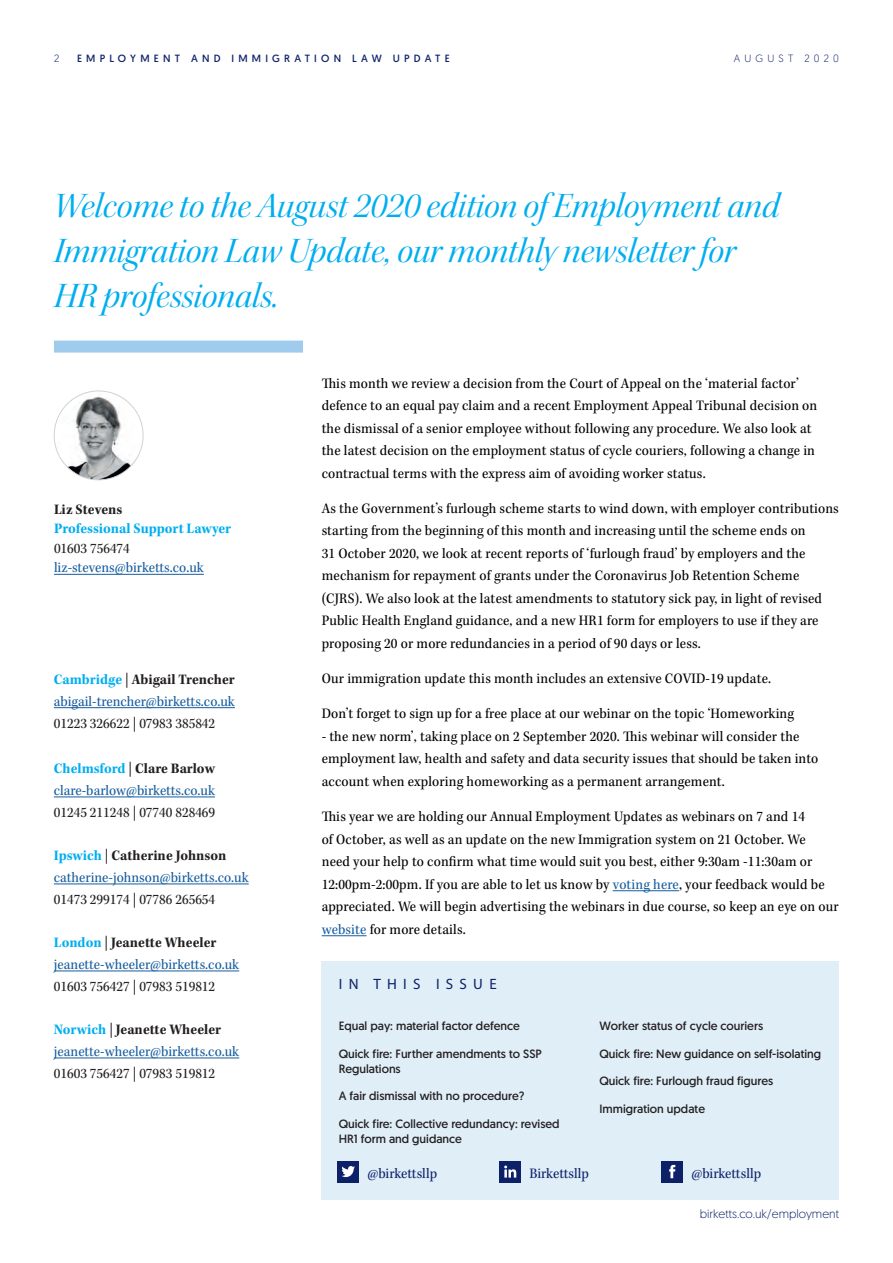
<style>
.page{position:relative;width:893px;height:1263px;background:#fff}
.page>*{position:absolute;margin:0;border:0;box-sizing:border-box;transform-origin:0 0}
.t1{font:36px/45px "Kepler Std It Disp";color:#00aeef}
.t2{font:15px/22.5px "Kepler Std Scn";letter-spacing:.01em;color:#000}
.t3{font:15px "Kepler Std Scn";color:#175d9e}
.t4{font:15px "Kepler Std Bold Scn";color:#231f20}
.t5{font:15px "Kepler Std Scn";color:#231f20}
.t6{font:15px "Kepler Std Scn";color:#0d2169}
.t7{font:15px "Kepler Std Bold Scn";color:#00aeef}
.t8{font:15px "Myriad Pro";letter-spacing:.42em;color:#0d2169}
.t9{font:12px/15px "Geomanist";color:#231f20}
.t10{font:300 12px "Geomanist";color:#0d2169}
.t11{font:10.5px "Geomanist";letter-spacing:.4em;color:#0d2169}
.t12{font:300 10.5px "Geomanist";letter-spacing:.4em;color:#0d2169}
.s1{color:#00aeef}
.s2{font-family:"Kepler Std Scn"}
.s3{color:#175d9e}
</style>
<div class="page">
<div style="left:54px;top:341px;width:249px;height:12px;background:#9fcbec"></div>
<hr style="left:54px;top:707px;width:181px;height:1px;background:#175d9e">
<hr style="left:54px;top:796px;width:161px;height:1px;background:#175d9e">
<hr style="left:54px;top:883px;width:195px;height:1px;background:#175d9e">
<hr style="left:54px;top:970px;width:185px;height:1px;background:#175d9e">
<hr style="left:54px;top:1057px;width:185px;height:1px;background:#175d9e">
<hr style="left:54px;top:574px;width:150px;height:1px;background:#175d9e">
<img style="left:54px;top:391px;width:89px;height:89px">
<div style="left:322px;top:961px;width:517px;height:238px;background:#e0eef8"></div>
<div style="left:338px;top:1161px;width:21px;height:21px;background:#0d2169"></div>
<svg style="left:341px;top:1166px;width:14px;height:11px"></svg>
<div style="left:500px;top:1161px;width:21px;height:21px;background:#0d2169"></div>
<svg style="left:504px;top:1165px;width:12px;height:12px"></svg>
<div style="left:662px;top:1161px;width:21px;height:21px;background:#0d2169"></div>
<svg style="left:669px;top:1165px;width:6px;height:13px"></svg>
<hr style="left:613px;top:890px;width:66px;height:1px;background:#175d9e">
<hr style="left:322px;top:935px;width:45px;height:1px;background:#175d9e">
<p class="t12" style="left:54px;top:51px;width:7px">2</p>
<p class="t11" style="left:77px;top:51px;width:374px">EMPLOYMENT AND IMMIGRATION LAW UPDATE</p>
<p class="t12" style="left:734px;top:51px;width:107px">AUGUST 2020</p>
<h1 class="t1" style="left:54px;top:183px;width:727px">Welcome to the August 2020 edition of Employment and<br>Immigration Law Update, our monthly newsletter for<br>HR professionals.</h1>
<p class="t4" style="left:54px;top:501px;width:70px">Liz Stevens</p>
<p class="t7" style="left:54px;top:520px;width:179px">Professional Support Lawyer</p>
<p class="t5" style="left:54px;top:540px;width:77px">01603 756474</p>
<p class="t3" style="left:54px;top:559px;width:151px">liz-stevens@birketts.co.uk</p>
<p class="t4" style="left:54px;top:671px;width:182px"><span class="s1">Cambridge</span> <span class="s2">|</span> Abigail Trencher</p>
<p class="t3" style="left:54px;top:692px;width:183px">abigail-trencher@birketts.co.uk</p>
<p class="t5" style="left:54px;top:715px;width:163px">01223 326622 | 07983 385842</p>
<p class="t4" style="left:54px;top:760px;width:163px"><span class="s1">Chelmsford</span> <span class="s2">|</span> Clare Barlow</p>
<p class="t3" style="left:54px;top:782px;width:163px">clare-barlow@birketts.co.uk</p>
<p class="t5" style="left:54px;top:803px;width:163px">01245 211248 | 07740 828469</p>
<p class="t4" style="left:54px;top:847px;width:174px"><span class="s1">Ipswich</span> <span class="s2">|</span> Catherine Johnson</p>
<p class="t3" style="left:54px;top:869px;width:196px">catherine-johnson@birketts.co.uk</p>
<p class="t5" style="left:54px;top:890px;width:163px">01473 299174 | 07786 265654</p>
<p class="t4" style="left:54px;top:934px;width:164px"><span class="s1">London</span> <span class="s2">|</span> Jeanette Wheeler</p>
<p class="t3" style="left:54px;top:956px;width:187px">jeanette-wheeler@birketts.co.uk</p>
<p class="t5" style="left:54px;top:977px;width:163px">01603 756427 | 07983 519812</p>
<p class="t4" style="left:54px;top:1021px;width:169px"><span class="s1">Norwich</span> <span class="s2">|</span> Jeanette Wheeler</p>
<p class="t3" style="left:54px;top:1043px;width:187px">jeanette-wheeler@birketts.co.uk</p>
<p class="t5" style="left:54px;top:1064px;width:163px">01603 756427 | 07983 519812</p>
<p class="t2" style="left:322px;top:372px;width:497px">This month we review a decision from the Court of Appeal on the ‘material factor’ defence to an equal pay claim and a recent Employment Appeal Tribunal decision on the dismissal of a senior employee without following any procedure. We also look at the latest decision on the employment status of cycle couriers, following a change in contractual terms with the express aim of avoiding worker status.</p>
<p class="t2" style="left:322px;top:497px;width:519px">As the Government’s furlough scheme starts to wind down, with employer contributions starting from the beginning of this month and increasing until the scheme ends on<br>31 October 2020, we look at recent reports of ‘furlough fraud’ by employers and the mechanism for repayment of grants under the Coronavirus Job Retention Scheme (CJRS). We also look at the latest amendments to statutory sick pay, in light of revised Public Health England guidance, and a new HR1 form for employers to use if they are proposing 20 or more redundancies in a period of 90 days or less.</p>
<p class="t2" style="left:322px;top:668px;width:451px">Our immigration update this month includes an extensive COVID-19 update.</p>
<p class="t2" style="left:322px;top:703px;width:474px">Don’t forget to sign up for a free place at our webinar on the topic ‘Homeworking</p>
<p class="t2" style="left:322px;top:725px;width:498px">- the new norm’, taking place on 2 September 2020. This webinar will consider the employment law, health and safety and data security issues that should be taken into account when exploring homeworking as a permanent arrangement.</p>
<p class="t2" style="left:322px;top:806px;width:518px">This year we are holding our Annual Employment Updates as webinars on 7 and 14<br>of October, as well as an update on the new Immigration system on 21 October. We<br>need your help to confirm what time would suit you best, either 9:30am -11:30am or 12:00pm-2:00pm. If you are able to let us know by <span class="s3">voting here</span>, your feedback would be appreciated. We will begin advertising the webinars in due course, so keep an eye on our <span class="s3">website</span> for more details.</p>
<p class="t8" style="left:339px;top:975px;width:159px">IN THIS ISSUE</p>
<p class="t9" style="left:339px;top:1018px;width:183px">Equal pay: material factor defence</p>
<p class="t9" style="left:339px;top:1046px;width:205px">Quick fire: Further amendments to SSP<br>Regulations</p>
<p class="t9" style="left:339px;top:1088px;width:187px">A fair dismissal with no procedure?</p>
<p class="t9" style="left:339px;top:1116px;width:222px">Quick fire: Collective redundancy: revised<br>HR1 form and guidance</p>
<p class="t9" style="left:599px;top:1018px;width:165px">Worker status of cycle couriers</p>
<p class="t9" style="left:599px;top:1046px;width:223px">Quick fire: New guidance on self-isolating</p>
<p class="t9" style="left:599px;top:1073px;width:175px">Quick fire: Furlough fraud figures</p>
<p class="t9" style="left:599px;top:1101px;width:107px">Immigration update</p>
<p class="t6" style="left:367px;top:1165px;width:71px">@birkettsllp</p>
<p class="t6" style="left:529px;top:1165px;width:61px">Birkettsllp</p>
<p class="t6" style="left:691px;top:1165px;width:71px">@birkettsllp</p>
<p class="t10" style="left:700px;top:1206px;width:141px">birketts.co.uk/employment</p>
</div>
